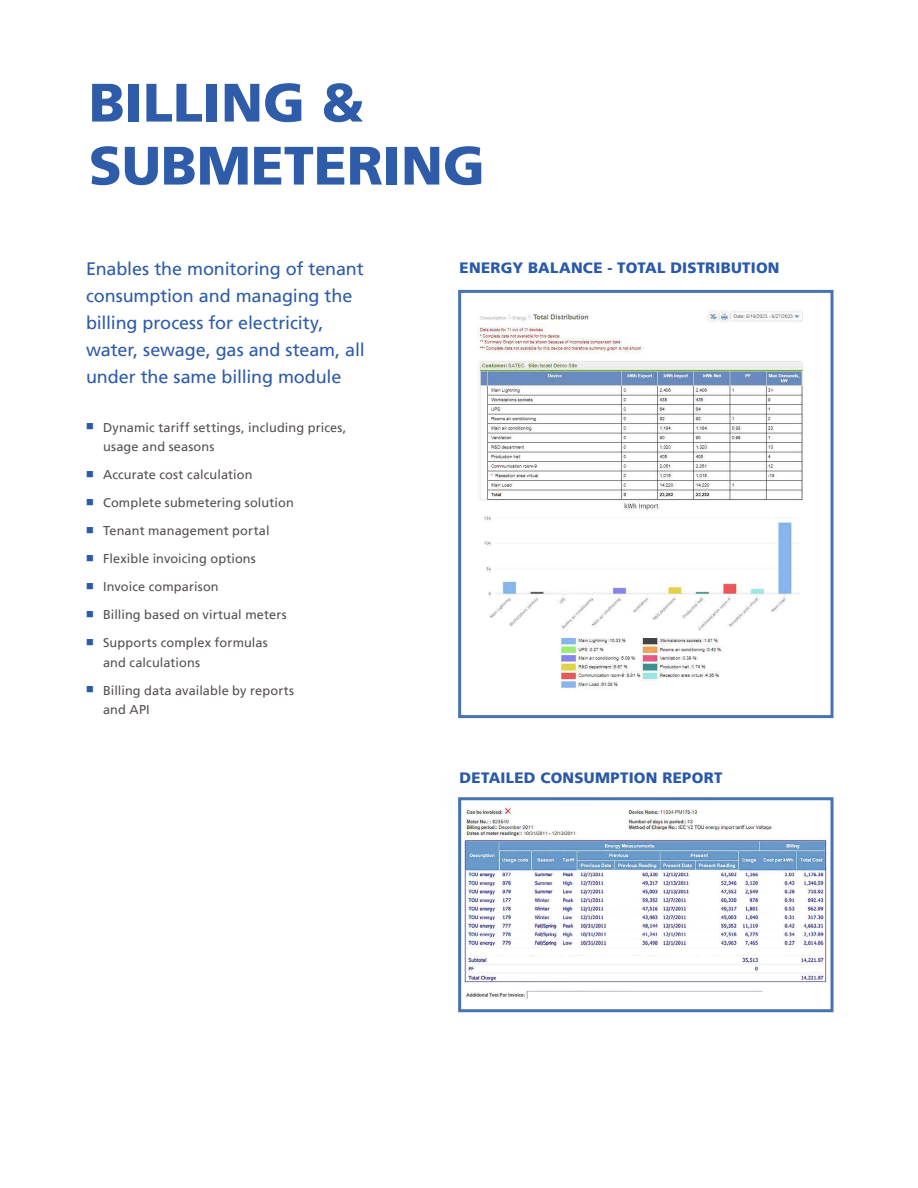
<style>
.page{position:relative;width:918px;height:1188px;background:#fff}
.page>*{position:absolute;margin:0;border:0;box-sizing:border-box;transform-origin:0 0}
.t1{font:900 54px/63px "Frutiger LT";color:#2f5ca8}
.t2{font:18px/27px "Frutiger LT";letter-spacing:-.01em;color:#2f5ca8}
.t3{font:900 15px "Frutiger LT";letter-spacing:.015em;color:#2959a8}
.t4{font:12.75px/19.5px "Frutiger LT";letter-spacing:.01em;color:#555051}
.s1{font-family:"Arimo";color:#2959a8}
</style>
<div class="page">
<img style="left:464px;top:824px;width:365px;height:176px">
<div style="left:458px;top:797px;width:376px;height:215px;border:3px solid #4773b5"></div>
<div style="left:421px;top:761px;width:313px;height:67px;background:#000;opacity:.07"></div>
<img style="left:477px;top:309px;width:330px;height:383px">
<div style="left:458px;top:290px;width:376px;height:428px;border:3px solid #4773b5"></div>
<h1 class="t1" style="left:89px;top:71px;width:398px">BILLING &amp;<br>SUBMETERING</h1>
<h2 class="t2" style="left:86px;top:255px;width:280px">Enables the monitoring of tenant consumption and managing the billing process for electricity, water, sewage, gas and steam, all under the same billing module</h2>
<p class="t4" style="left:103px;top:418px;width:245px;text-indent:-17px"><span class="s1">■</span> Dynamic tariff settings, including prices, usage and seasons</p>
<p class="t4" style="left:86px;top:465px;width:168px"><span class="s1">■</span> Accurate cost calculation</p>
<p class="t4" style="left:86px;top:493px;width:209px"><span class="s1">■</span> Complete submetering solution</p>
<p class="t4" style="left:86px;top:521px;width:185px"><span class="s1">■</span> Tenant management portal</p>
<p class="t4" style="left:86px;top:549px;width:171px"><span class="s1">■</span> Flexible invoicing options</p>
<p class="t4" style="left:86px;top:577px;width:134px"><span class="s1">■</span> Invoice comparison</p>
<p class="t4" style="left:86px;top:605px;width:202px"><span class="s1">■</span> Billing based on virtual meters</p>
<p class="t4" style="left:103px;top:633px;width:166px;text-indent:-17px"><span class="s1">■</span> Supports complex formulas and calculations</p>
<p class="t4" style="left:103px;top:681px;width:193px;text-indent:-17px"><span class="s1">■</span> Billing data available by reports and API</p>
<p class="t3" style="left:460px;top:258px;width:322px">ENERGY BALANCE - TOTAL DISTRIBUTION</p>
<p class="t3" style="left:460px;top:768px;width:264px">DETAILED CONSUMPTION REPORT</p>
</div>
